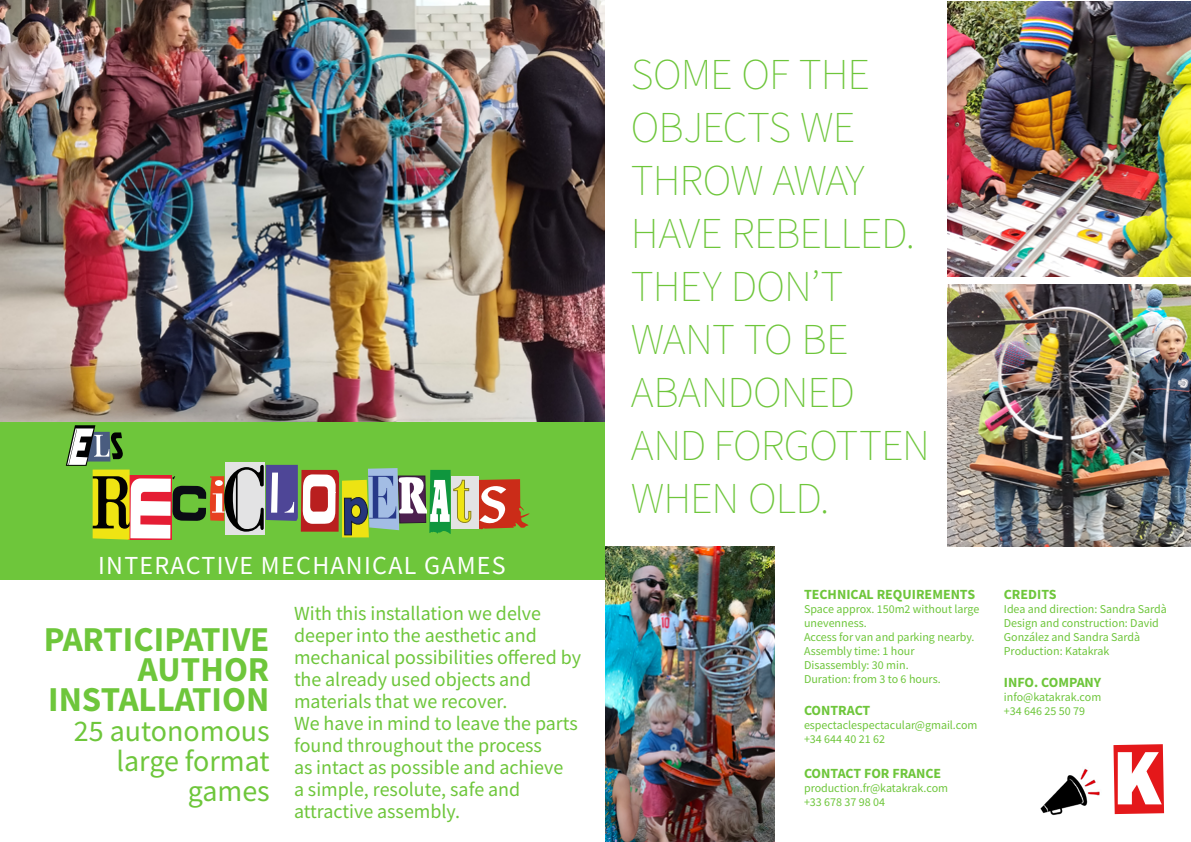
<style>
.page{position:relative;width:1191px;height:842px;background:#fff}
.page>*{position:absolute;margin:0;border:0;box-sizing:border-box;transform-origin:0 0}
.t1{font:44px/53px "Source Sans Variable";letter-spacing:-.02em;color:#6ec63b}
.t2{font:35px/30px "Source Sans Variable";letter-spacing:.035em;color:#6ec63b;text-align:right}
.t3{font:30px/30px "Source Sans Variable";letter-spacing:.02em;color:#6ec63b;text-align:right}
.t4{font:26px "Source Sans Variable";letter-spacing:.065em;color:#fff}
.t5{font:20px/22px "Source Sans Variable";letter-spacing:.02em;color:#6ec63b}
.t6{font:14px "Source Sans Variable";letter-spacing:.035em;color:#6ec63b}
.t7{font:12px/14px "Source Sans Variable";letter-spacing:.02em;color:#6ec63b}
</style>
<div class="page">
<div style="left:0;top:421px;width:604px;height:159px;background:#6ec63b"></div>
<div style="left:451px;top:476px;width:28px;height:53px;background:#e3e3e4"></div>
<svg style="left:479px;top:479px;width:50px;height:51px"></svg>
<svg style="left:66px;top:425px;width:405px;height:115px"></svg>
<img style="left:947px;top:284px;width:244px;height:263px">
<img style="left:947px;top:1px;width:244px;height:275px">
<img style="left:0;top:0;width:604px;height:421px">
<img style="left:605px;top:547px;width:170px;height:295px">
<svg style="left:1113px;top:744px;width:51px;height:70px"></svg>
<img style="left:1040px;top:768px;width:60px;height:47px">
<h3 class="t4" style="left:98px;top:549px;width:409px">INTERACTIVE MECHANICAL GAMES</h3>
<h2 class="t2" style="left:44px;top:625px;width:226px">PARTICIPATIVE<br>AUTHOR<br>INSTALLATION</h2>
<h3 class="t3" style="left:74px;top:716px;width:197px">25 autonomous large format games</h3>
<p class="t5" style="left:294px;top:603px;width:288px">With this installation we delve deeper into the aesthetic and mechanical possibilities offered by the already used objects and materials that we recover.<br>We have in mind to leave the parts found throughout the process<br>as intact as possible and achieve<br>a simple, resolute, safe and attractive assembly.</p>
<h1 class="t1" style="left:631px;top:48px;width:301px">SOME OF THE<br>OBJECTS WE<br>THROW AWAY<br>HAVE REBELLED.<br>THEY DON’T<br>WANT TO BE<br>ABANDONED<br>AND FORGOTTEN<br>WHEN OLD.</h1>
<p class="t6" style="left:804px;top:586px;width:172px">TECHNICAL REQUIREMENTS</p>
<p class="t7" style="left:804px;top:602px;width:177px">Space approx. 150m2 without large unevenness.<br>Access for van and parking nearby.<br>Assembly time: 1 hour<br>Disassembly: 30 min.<br>Duration: from 3 to 6 hours.</p>
<p class="t6" style="left:804px;top:702px;width:67px">CONTRACT</p>
<p class="t7" style="left:804px;top:718px;width:175px">espectaclespectacular@gmail.com +34 644 40 21 62</p>
<p class="t6" style="left:804px;top:765px;width:138px">CONTACT FOR FRANCE</p>
<p class="t7" style="left:804px;top:781px;width:145px">production.fr@katakrak.com +33 678 37 98 04</p>
<p class="t6" style="left:1003px;top:586px;width:54px">CREDITS</p>
<p class="t7" style="left:1003px;top:602px;width:164px">Idea and direction: Sandra Sardà<br>Design and construction: David<br>González and Sandra Sardà<br>Production: Katakrak</p>
<p class="t6" style="left:1003px;top:674px;width:98px">INFO. COMPANY</p>
<p class="t7" style="left:1003px;top:690px;width:99px">info@katakrak.com +34 646 25 50 79</p>
</div>
